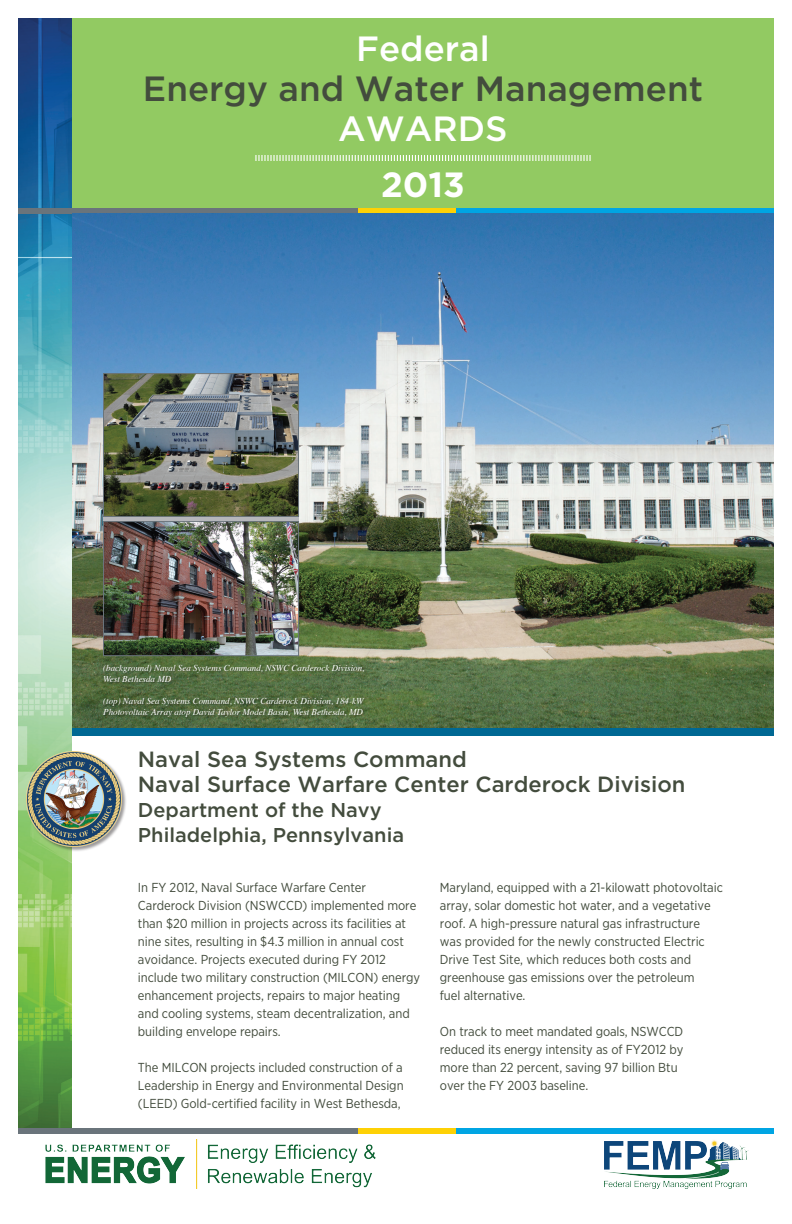
<style>
.page{position:relative;width:792px;height:1224px;background:#fff}
.page>*{position:absolute;margin:0;border:0;box-sizing:border-box;transform-origin:0 0}
.t1{font:500 35px "Gotham";color:#434c3d}
.t2{font:500 35px "Gotham";color:#fff}
.t3{font:700 35px "Gotham";color:#fff}
.t4{font:500 22px "Gotham";color:#434c3d}
.t5{font:500 20px/25px "Gotham";color:#434c3d}
.t6{font:13px/18px "Gotham Narrow";letter-spacing:-.005em;color:#434c3d}
.t7{font:italic 9px/11px "Times";color:#fff}
</style>
<div class="page">
<img style="left:18px;top:18px;width:54px;height:1111px">
<div style="left:72px;top:18px;width:702px;height:195px;background:#92ca62"></div>
<div style="left:18px;top:1129px;width:573px;height:5px;background:#6a747b"></div>
<div style="left:358px;top:1129px;width:139px;height:5px;background:#fed105"></div>
<div style="left:457px;top:1129px;width:317px;height:5px;background:#00a5e3"></div>
<svg style="left:255px;top:155px;width:336px;height:6px"></svg>
<img style="left:605px;top:1140px;width:143px;height:48px">
<img style="left:45px;top:1139px;width:331px;height:49px">
<div style="left:18px;top:208px;width:573px;height:5px;background:#6a747b"></div>
<div style="left:358px;top:208px;width:139px;height:5px;background:#fed105"></div>
<div style="left:457px;top:208px;width:317px;height:5px;background:#00a5e3"></div>
<img style="left:72px;top:213px;width:702px;height:515px">
<div style="left:72px;top:728px;width:702px;height:7px;background:#006893"></div>
<div style="left:26px;top:751px;width:101px;height:101px;background:#231f20;opacity:.45"></div>
<img style="left:26px;top:752px;width:95px;height:95px">
<div style="left:103px;top:664px;width:263px;height:55px;background:#231f20;opacity:.5"></div>
<div style="left:103px;top:483px;width:196px;height:94px;background:#b6b7bb"></div>
<img style="left:105px;top:523px;width:192px;height:131px">
<div style="left:103px;top:521px;width:196px;height:135px;border:1px solid #6a747b"></div>
<img style="left:105px;top:375px;width:192px;height:140px">
<div style="left:103px;top:373px;width:196px;height:144px;border:1px solid #6a747b"></div>
<h1 class="t2" style="left:356px;top:26px;width:135px">Federal</h1>
<h1 class="t1" style="left:143px;top:66px;width:562px">Energy and Water Management</h1>
<h1 class="t2" style="left:338px;top:106px;width:171px">AWARDS</h1>
<h1 class="t3" style="left:381px;top:162px;width:85px">2013</h1>
<p class="t7" style="left:103px;top:662px;width:263px">(background) Naval Sea Systems Command, NSWC Carderock Division,<br>West Bethesda MD</p>
<p class="t7" style="left:103px;top:695px;width:262px">(top) Naval Sea Systems Command, NSWC Carderock Division, 184-kW<br>Photovoltaic Array atop David Taylor Model Basin, West Bethesda, MD</p>
<p class="t4" style="left:138px;top:745px;width:330px">Naval Sea Systems Command</p>
<p class="t4" style="left:138px;top:770px;width:549px">Naval Surface Warfare Center Carderock Division</p>
<p class="t5" style="left:138px;top:797px;width:268px">Department of the Navy<br>Philadelphia, Pennsylvania</p>
<p class="t6" style="left:138px;top:879px;width:284px">In FY 2012, Naval Surface Warfare Center Carderock Division (NSWCCD) implemented more than $20 million in projects across its facilities at nine sites, resulting in $4.3 million in annual cost avoidance. Projects executed during FY 2012 include two military construction (MILCON) energy enhancement projects, repairs to major heating and cooling systems, steam decentralization, and building envelope repairs.</p>
<p class="t6" style="left:138px;top:1059px;width:267px;text-align:justify">The MILCON projects included construction of a Leadership in Energy and Environmental Design (LEED) Gold-certified facility in West Bethesda,</p>
<p class="t6" style="left:440px;top:879px;width:285px">Maryland, equipped with a 21-kilowatt photovoltaic array, solar domestic hot water, and a vegetative roof. A high-pressure natural gas infrastructure was provided for the newly constructed Electric Drive Test Site, which reduces both costs and greenhouse gas emissions over the petroleum<br>fuel alternative.</p>
<p class="t6" style="left:440px;top:1023px;width:245px">On track to meet mandated goals, NSWCCD reduced its energy intensity as of FY2012 by more than 22 percent, saving 97 billion Btu over the FY 2003 baseline.</p>
</div>
